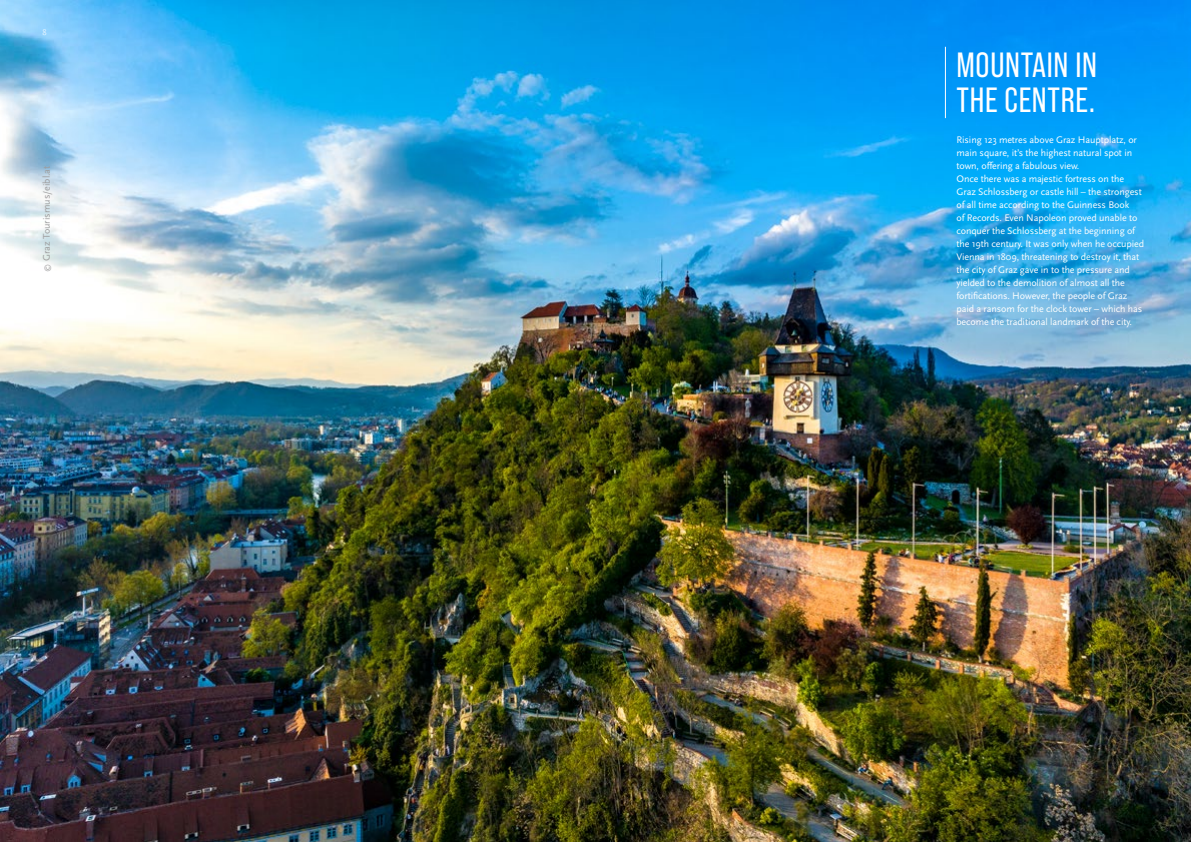
<style>
.page{position:relative;width:1191px;height:842px;background:#fff}
.page>*{position:absolute;margin:0;border:0;box-sizing:border-box;transform-origin:0 0}
.t1{font:35px/35px "Bebas Neue Pro";letter-spacing:.02em;color:#fff}
.t2{font:10px/13px "Scala Sans Pro";letter-spacing:-.01em;color:#fff}
.t3{font:10px "Scala Sans Pro";color:#9c9c9d}
.t4{font:300 8.5px "Scala Sans Pro";color:#fff}
.s1{font-size:8px}
</style>
<div class="page">
<img style="left:0;top:0;width:1191px;height:842px">
<hr style="left:945px;top:47px;width:1px;height:71px;background:#fff">
<p class="t4" style="left:43px;top:27px;width:6px">8</p>
<p class="t3" style="left:41px;top:272px;width:108px;rotate:-90deg"><span class="s1">©</span> Graz Tourismus/eibl.at</p>
<h1 class="t1" style="left:956px;top:47px;width:142px">MOUNTAIN IN<br>THE CENTRE.</h1>
<p class="t2" style="left:956px;top:133px;width:189px">Rising 123 metres above Graz Hauptplatz, or main square, it’s the highest natural spot in town, offering a fabulous view.<br>Once there was a majestic fortress on the Graz Schlossberg or castle hill – the strongest of all time according to the Guinness Book<br>of Records. Even Napoleon proved unable to conquer the Schlossberg at the beginning of the 19th century. It was only when he occupied Vienna in 1809, threatening to destroy it, that the city of Graz gave in to the pressure and yielded to the demolition of almost all the fortifications. However, the people of Graz paid a ransom for the clock tower – which has become the traditional landmark of the city.</p>
</div>
